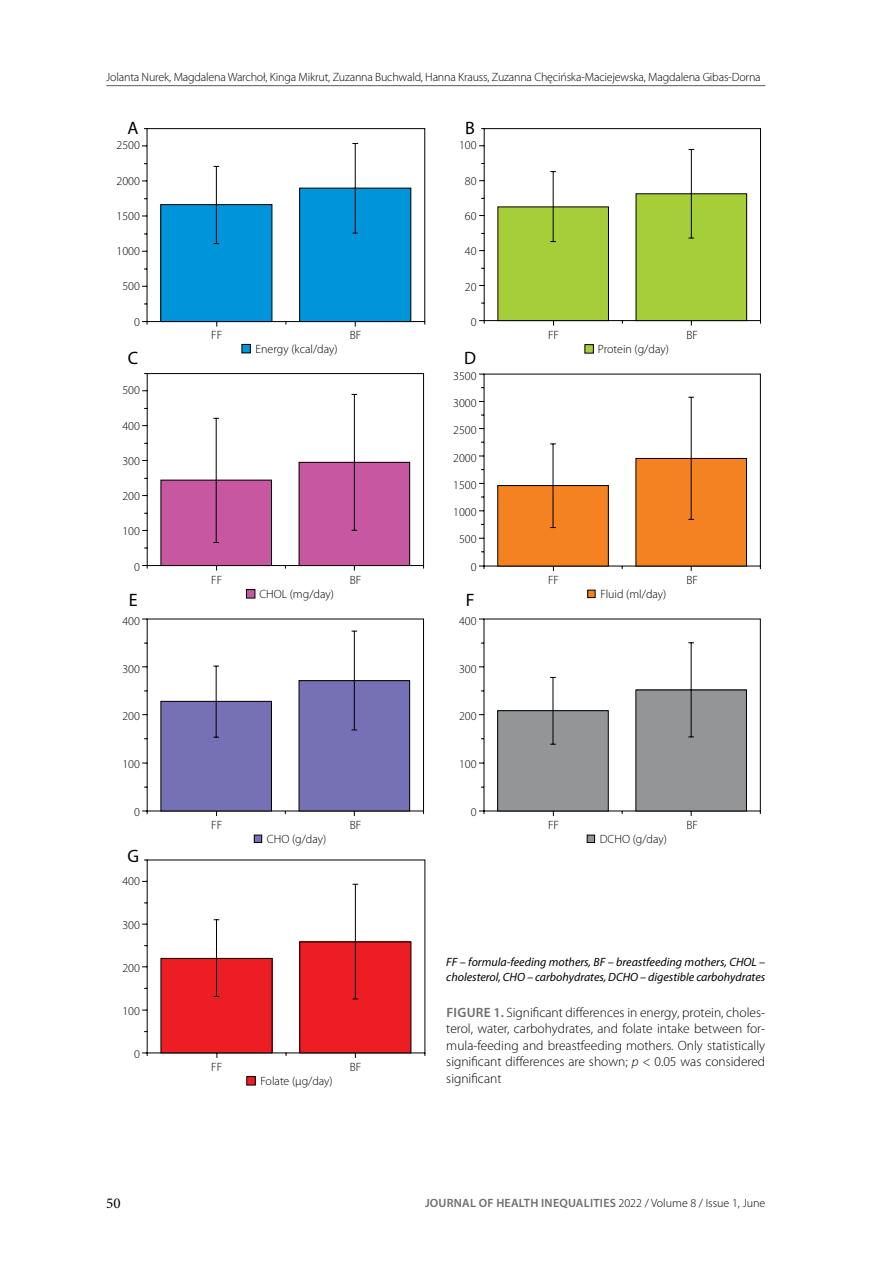
<style>
.page{position:relative;width:893px;height:1263px;background:#fff}
.page>*{position:absolute;margin:0;border:0;box-sizing:border-box;transform-origin:0 0}
.t1{font:18px "Myriad Pro";color:#000}
.t2{font:15px "Minion Pro";color:#000}
.t3{font:300 13.5px/16.5px "Myriad Pro";color:#000;text-align:justify}
.t4{font:300 12px "Myriad Pro";color:#000}
.t5{font:italic 12px/15px "Myriad Pro";color:#000}
.t6{font:600 12px "Myriad Pro";letter-spacing:.02em;color:#6d6e71}
.s1{font-weight:600;color:#6d6e71}
.s2{font-style:italic}
.s3{font-weight:300;color:#000}
</style>
<div class="page">
<hr style="left:106px;top:85px;width:659px;height:1px;background:#6d6e71">
<svg style="left:142px;top:128px;width:283px;height:199px"></svg>
<div style="left:161px;top:205px;width:111px;height:117px;background:#0095da"></div>
<div style="left:160px;top:204px;width:112px;height:118px;border:1px solid #000"></div>
<svg style="left:213px;top:143px;width:199px;height:179px"></svg>
<svg style="left:142px;top:373px;width:282px;height:198px"></svg>
<div style="left:161px;top:480px;width:110px;height:85px;background:#c657a0"></div>
<svg style="left:213px;top:394px;width:197px;height:172px"></svg>
<svg style="left:142px;top:618px;width:282px;height:198px"></svg>
<div style="left:161px;top:701px;width:110px;height:110px;background:#7670b4"></div>
<svg style="left:213px;top:630px;width:197px;height:182px"></svg>
<svg style="left:142px;top:859px;width:284px;height:199px"></svg>
<div style="left:161px;top:958px;width:111px;height:95px;background:#ed1d24"></div>
<svg style="left:213px;top:883px;width:199px;height:170px"></svg>
<svg style="left:479px;top:618px;width:282px;height:198px"></svg>
<div style="left:498px;top:711px;width:110px;height:100px;background:#939597"></div>
<div style="left:497px;top:710px;width:112px;height:101px;border:1px solid #000"></div>
<svg style="left:549px;top:642px;width:198px;height:170px"></svg>
<svg style="left:479px;top:373px;width:282px;height:198px"></svg>
<div style="left:498px;top:486px;width:110px;height:80px;background:#f58220"></div>
<div style="left:497px;top:485px;width:112px;height:81px;border:1px solid #000"></div>
<svg style="left:549px;top:396px;width:198px;height:171px"></svg>
<svg style="left:479px;top:128px;width:282px;height:198px"></svg>
<div style="left:498px;top:207px;width:110px;height:114px;background:#a6ce39"></div>
<svg style="left:550px;top:149px;width:197px;height:172px"></svg>
<div style="left:242px;top:344px;width:8px;height:9px;background:#0095da"></div>
<div style="left:241px;top:344px;width:10px;height:9px;border:1px solid #000"></div>
<div style="left:246px;top:590px;width:9px;height:8px;background:#c657a0"></div>
<div style="left:246px;top:589px;width:9px;height:9px;border:1px solid #000"></div>
<div style="left:254px;top:835px;width:8px;height:7px;background:#7670b4"></div>
<div style="left:254px;top:835px;width:8px;height:8px;border:1px solid #000"></div>
<div style="left:247px;top:1076px;width:8px;height:9px;background:#ed1d24"></div>
<div style="left:246px;top:1076px;width:10px;height:9px;border:1px solid #000"></div>
<div style="left:587px;top:835px;width:8px;height:7px;background:#939597"></div>
<div style="left:587px;top:835px;width:8px;height:8px;border:1px solid #000"></div>
<div style="left:588px;top:590px;width:7px;height:8px;background:#f58220"></div>
<div style="left:587px;top:590px;width:8px;height:8px;border:1px solid #000"></div>
<div style="left:585px;top:345px;width:8px;height:8px;background:#a6ce39"></div>
<div style="left:584px;top:344px;width:10px;height:9px;border:1px solid #000"></div>
<p class="t4" style="left:106px;top:70px;width:656px">Jolanta Nurek, Magdalena Warchoł, Kinga Mikrut, Zuzanna Buchwald, Hanna Krauss, Zuzanna Chęcińska-Maciejewska, Magdalena Gibas-Dorna</p>
<h1 class="t1" style="left:128px;top:117px;width:13px">A</h1>
<p class="t4" style="left:116px;top:139px;width:25px">2500</p>
<p class="t4" style="left:116px;top:174px;width:25px">2000</p>
<p class="t4" style="left:116px;top:209px;width:25px">1500</p>
<p class="t4" style="left:116px;top:245px;width:25px">1000</p>
<p class="t4" style="left:122px;top:280px;width:19px">500</p>
<p class="t4" style="left:134px;top:315px;width:7px">0</p>
<h1 class="t1" style="left:128px;top:347px;width:12px">C</h1>
<p class="t4" style="left:122px;top:384px;width:19px">500</p>
<p class="t4" style="left:122px;top:419px;width:19px">400</p>
<p class="t4" style="left:122px;top:454px;width:19px">300</p>
<p class="t4" style="left:122px;top:489px;width:19px">200</p>
<p class="t4" style="left:122px;top:525px;width:19px">100</p>
<p class="t4" style="left:134px;top:560px;width:7px">0</p>
<h1 class="t1" style="left:129px;top:589px;width:10px">E</h1>
<p class="t4" style="left:122px;top:614px;width:19px">400</p>
<p class="t4" style="left:122px;top:662px;width:19px">300</p>
<p class="t4" style="left:122px;top:710px;width:19px">200</p>
<p class="t4" style="left:122px;top:757px;width:19px">100</p>
<p class="t4" style="left:134px;top:805px;width:7px">0</p>
<h1 class="t1" style="left:127px;top:845px;width:13px">G</h1>
<p class="t4" style="left:122px;top:875px;width:19px">400</p>
<p class="t4" style="left:122px;top:918px;width:19px">300</p>
<p class="t4" style="left:122px;top:961px;width:19px">200</p>
<p class="t4" style="left:122px;top:1004px;width:19px">100</p>
<p class="t4" style="left:134px;top:1047px;width:7px">0</p>
<p class="t2" style="left:106px;top:1193px;width:16px">50</p>
<h1 class="t1" style="left:465px;top:117px;width:11px">B</h1>
<p class="t4" style="left:459px;top:139px;width:19px">100</p>
<p class="t4" style="left:465px;top:174px;width:13px">80</p>
<p class="t4" style="left:465px;top:209px;width:13px">60</p>
<p class="t4" style="left:465px;top:245px;width:13px">40</p>
<p class="t4" style="left:465px;top:280px;width:13px">20</p>
<p class="t4" style="left:471px;top:315px;width:7px">0</p>
<p class="t4" style="left:211px;top:328px;width:13px">FF</p>
<p class="t4" style="left:350px;top:328px;width:13px">BF</p>
<p class="t4" style="left:548px;top:328px;width:13px">FF</p>
<p class="t4" style="left:686px;top:328px;width:13px">BF</p>
<p class="t4" style="left:256px;top:342px;width:84px">Energy (kcal/day)</p>
<h1 class="t1" style="left:464px;top:347px;width:13px">D</h1>
<p class="t4" style="left:598px;top:342px;width:72px">Protein (g/day)</p>
<p class="t4" style="left:453px;top:369px;width:25px">3500</p>
<p class="t4" style="left:453px;top:397px;width:25px">3000</p>
<p class="t4" style="left:453px;top:424px;width:25px">2500</p>
<p class="t4" style="left:453px;top:451px;width:25px">2000</p>
<p class="t4" style="left:453px;top:478px;width:25px">1500</p>
<p class="t4" style="left:453px;top:506px;width:25px">1000</p>
<p class="t4" style="left:459px;top:533px;width:19px">500</p>
<p class="t4" style="left:471px;top:560px;width:7px">0</p>
<p class="t4" style="left:211px;top:573px;width:13px">FF</p>
<p class="t4" style="left:350px;top:573px;width:13px">BF</p>
<p class="t4" style="left:548px;top:573px;width:13px">FF</p>
<p class="t4" style="left:686px;top:573px;width:13px">BF</p>
<p class="t4" style="left:259px;top:587px;width:76px">CHOL (mg/day)</p>
<h1 class="t1" style="left:466px;top:589px;width:10px">F</h1>
<p class="t4" style="left:600px;top:587px;width:68px">Fluid (ml/day)</p>
<p class="t4" style="left:459px;top:614px;width:19px">400</p>
<p class="t4" style="left:459px;top:662px;width:19px">300</p>
<p class="t4" style="left:459px;top:710px;width:19px">200</p>
<p class="t4" style="left:459px;top:757px;width:19px">100</p>
<p class="t4" style="left:471px;top:805px;width:7px">0</p>
<p class="t4" style="left:211px;top:818px;width:13px">FF</p>
<p class="t4" style="left:350px;top:818px;width:13px">BF</p>
<p class="t4" style="left:548px;top:818px;width:13px">FF</p>
<p class="t4" style="left:686px;top:818px;width:13px">BF</p>
<p class="t4" style="left:267px;top:832px;width:61px">CHO (g/day)</p>
<p class="t4" style="left:600px;top:832px;width:69px">DCHO (g/day)</p>
<p class="t4" style="left:211px;top:1060px;width:13px">FF</p>
<p class="t4" style="left:260px;top:1074px;width:74px">Folate (μg/day)</p>
<p class="t4" style="left:350px;top:1060px;width:13px">BF</p>
<p class="t5" style="left:446px;top:954px;width:320px">FF – formula-feeding mothers, BF – breastfeeding mothers, CHOL – cholesterol, CHO – carbohydrates, DCHO – digestible carbohydrates</p>
<p class="t3" style="left:446px;top:1004px;width:320px"><span class="s1">FIGURE 1.</span> Significant differences in energy, protein, choles&shy;terol, water, carbohydrates, and folate intake between for&shy;mula-feeding and breastfeeding mothers. Only statistically significant differences are shown; <span class="s2">p</span> &lt; 0.05 was considered significant</p>
<p class="t6" style="left:425px;top:1195px;width:342px">JOURNAL OF HEALTH INEQUALITIES <span class="s3">2022 / Volume 8 / Issue 1, June</span></p>
</div>
